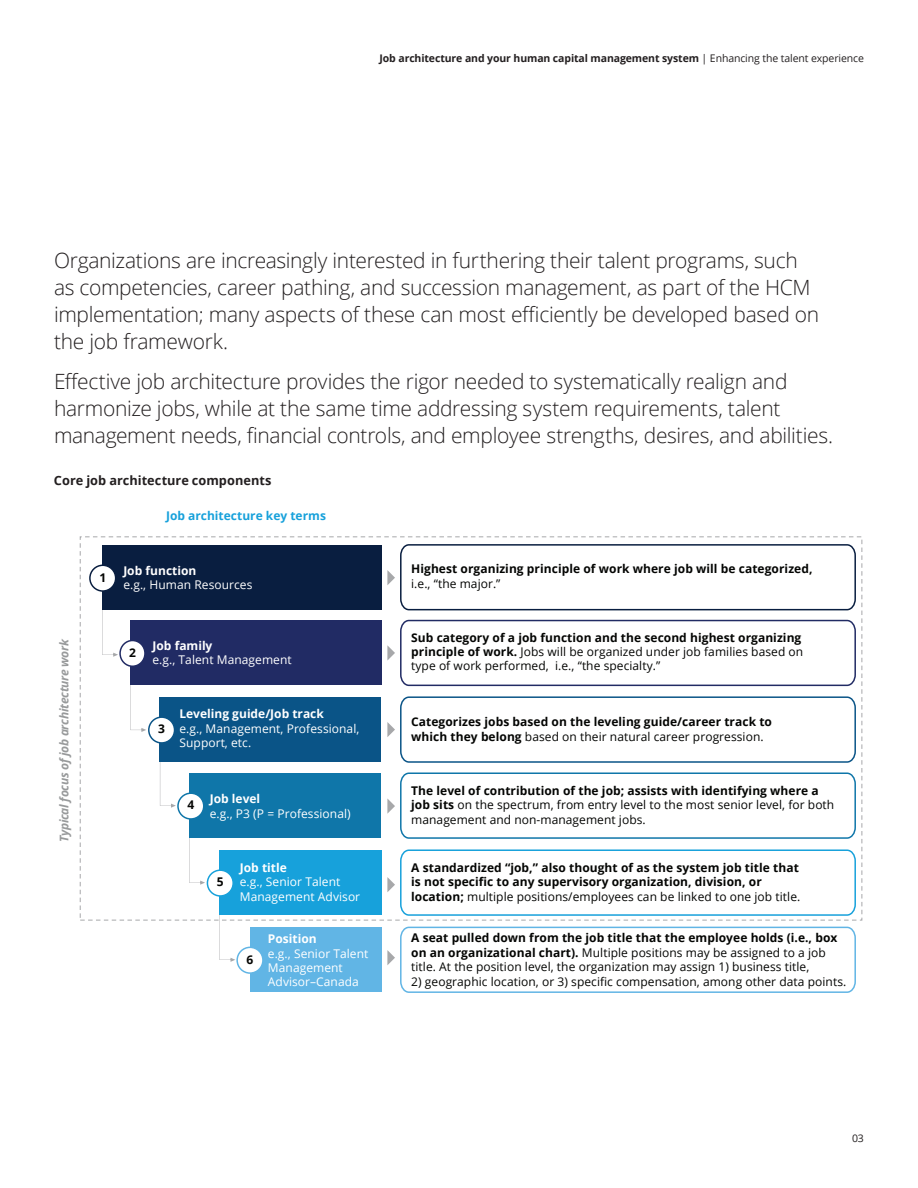
<style>
.page{position:relative;width:918px;height:1188px;background:#fff}
.page>*{position:absolute;margin:0;border:0;box-sizing:border-box;transform-origin:0 0}
.t1{font:300 21px/27px "Open Sans";letter-spacing:-.015em;color:#231f20}
.t2{font:700 12.75px "Open Sans";color:#231f20}
.t3{font:12px/14.4px "Open Sans";letter-spacing:.005em;color:#040503}
.t4{font:700 12px/14.4px "Open Sans";letter-spacing:.005em;color:#040503}
.t5{font:12px/14.4px "Open Sans";letter-spacing:.005em;color:#fff}
.t6{font:700 12px "Open Sans";color:#fff}
.t7{font:italic 700 12px "Open Sans";letter-spacing:-.025em;color:#989a9b}
.t8{font:700 12px "Open Sans";color:#17a1db}
.t9{font:700 10.5px "Open Sans";letter-spacing:-.01em;color:#231f20}
.t10{font:10.5px "Open Sans";color:#231f20}
.s1{font-weight:400}
.s2{font-weight:700}
</style>
<div class="page">
<svg style="left:102px;top:610px;width:16px;height:47px"></svg>
<svg style="left:130px;top:685px;width:16px;height:47px"></svg>
<svg style="left:160px;top:762px;width:16px;height:46px"></svg>
<svg style="left:189px;top:838px;width:16px;height:47px"></svg>
<svg style="left:219px;top:915px;width:16px;height:47px"></svg>
<div style="left:102px;top:545px;width:280px;height:65px;background:#091e40"></div>
<div style="left:90px;top:565px;width:26px;height:26px;background:#fff;border-radius:50%"></div>
<div style="left:89px;top:565px;width:27px;height:27px;border:2px solid #091e40;border-radius:50%"></div>
<div style="left:130px;top:621px;width:252px;height:64px;background:#212b64"></div>
<div style="left:120px;top:641px;width:25px;height:25px;background:#fff;border-radius:50%"></div>
<div style="left:119px;top:640px;width:27px;height:27px;border:2px solid #212b64;border-radius:50%"></div>
<div style="left:189px;top:773px;width:192px;height:65px;background:#0f76a9"></div>
<div style="left:178px;top:793px;width:26px;height:26px;background:#fff;border-radius:50%"></div>
<div style="left:177px;top:792px;width:27px;height:28px;border:2px solid #0f76a9;border-radius:50%"></div>
<div style="left:219px;top:850px;width:162px;height:65px;background:#17a1db"></div>
<div style="left:207px;top:870px;width:26px;height:26px;background:#fff;border-radius:50%"></div>
<div style="left:207px;top:869px;width:27px;height:28px;border:2px solid #17a1db;border-radius:50%"></div>
<div style="left:160px;top:697px;width:221px;height:65px;background:#0a5487"></div>
<div style="left:149px;top:717px;width:26px;height:26px;background:#fff;border-radius:50%"></div>
<div style="left:148px;top:716px;width:27px;height:28px;border:2px solid #0a5487;border-radius:50%"></div>
<div style="left:250px;top:927px;width:132px;height:65px;background:#61b5e5"></div>
<div style="left:237px;top:947px;width:26px;height:26px;background:#fff;border-radius:50%"></div>
<div style="left:236px;top:947px;width:28px;height:27px;border:2px solid #61b5e5;border-radius:50%"></div>
<svg style="left:387px;top:544px;width:469px;height:67px"></svg>
<svg style="left:387px;top:619px;width:469px;height:68px"></svg>
<svg style="left:387px;top:696px;width:469px;height:67px"></svg>
<svg style="left:387px;top:772px;width:469px;height:67px"></svg>
<svg style="left:387px;top:849px;width:469px;height:67px"></svg>
<svg style="left:387px;top:926px;width:469px;height:67px"></svg>
<p class="t9" style="left:380px;top:54px;width:486px">Job architecture and your human capital management system <span class="s1">| Enhancing the talent experience</span></p>
<p class="t1" style="left:54px;top:249px;width:767px">Organizations are increasingly interested in furthering their talent programs, such as competencies, career pathing, and succession management, as part of the HCM implementation; many aspects of these can most efficiently be developed based on the job framework.</p>
<p class="t1" style="left:54px;top:367px;width:781px">Effective job architecture provides the rigor needed to systematically realign and harmonize jobs, while at the same time addressing system requirements, talent management needs, financial controls, and employee strengths, desires, and abilities.</p>
<p class="t2" style="left:54px;top:476px;width:219px">Core job architecture components</p>
<p class="t7" style="left:59px;top:842px;width:205px;rotate:-90deg">Typical focus of job architecture work</p>
<p class="t4" style="left:99px;top:571px;width:8px">1</p>
<p class="t8" style="left:166px;top:511px;width:161px">Job architecture key terms</p>
<p class="t6" style="left:123px;top:565px;width:75px">Job function</p>
<p class="t5" style="left:123px;top:579px;width:131px">e.g., Human Resources</p>
<p class="t4" style="left:129px;top:646px;width:8px">2</p>
<p class="t6" style="left:152px;top:641px;width:61px">Job family</p>
<p class="t5" style="left:152px;top:654px;width:141px">e.g., Talent Management</p>
<p class="t4" style="left:158px;top:723px;width:8px">3</p>
<p class="t6" style="left:179px;top:709px;width:146px">Leveling guide/Job track</p>
<p class="t5" style="left:180px;top:722px;width:181px">e.g., Management, Professional,<br>Support, etc.</p>
<p class="t4" style="left:187px;top:799px;width:8px">4</p>
<p class="t6" style="left:210px;top:794px;width:52px">Job level</p>
<p class="t5" style="left:210px;top:807px;width:142px">e.g., P3 (P = Professional)</p>
<p class="t4" style="left:217px;top:876px;width:8px">5</p>
<p class="t6" style="left:240px;top:863px;width:48px">Job title</p>
<p class="t5" style="left:240px;top:876px;width:122px">e.g., Senior Talent<br>Management Advisor</p>
<p class="t4" style="left:247px;top:953px;width:8px">6</p>
<p class="t6" style="left:268px;top:934px;width:50px">Position</p>
<p class="t5" style="left:268px;top:947px;width:102px">e.g., Senior Talent<br>Management<br>Advisor–Canada</p>
<p class="t4" style="left:411px;top:563px;width:403px">Highest organizing principle of work where job will be categorized,</p>
<p class="t3" style="left:411px;top:578px;width:91px">i.e., “the major.”</p>
<p class="t3" style="left:411px;top:631px;width:394px"><span class="s2">Sub category of a job function and the second highest organizing principle of work.</span> Jobs will be organized under job families based on type of work performed, i.e., “the specialty.”</p>
<p class="t4" style="left:411px;top:716px;width:362px">Categorizes jobs based on the leveling guide/career track to which they belong <span class="s1">based on their natural career progression.</span></p>
<p class="t3" style="left:411px;top:785px;width:425px"><span class="s2">The level of contribution of the job; assists with identifying where a job sits</span> on the spectrum, from entry level to the most senior level, for both management and non-management jobs.</p>
<p class="t4" style="left:411px;top:861px;width:391px">A standardized “job,” also thought of as the system job title that is not specific to any supervisory organization, division, or location; <span class="s1">multiple positions/employees can be linked to one job title.</span></p>
<p class="t3" style="left:411px;top:932px;width:428px"><span class="s2">A seat pulled down from the job title that the employee holds (i.e., box on an organizational chart).</span> Multiple positions may be assigned to a job title. At the position level, the organization may assign 1) business title,</p>
<p class="t3" style="left:411px;top:974px;width:437px">2) geographic location, or 3) specific compensation, among other data points.</p>
<p class="t10" style="left:852px;top:1134px;width:13px">03</p>
</div>
